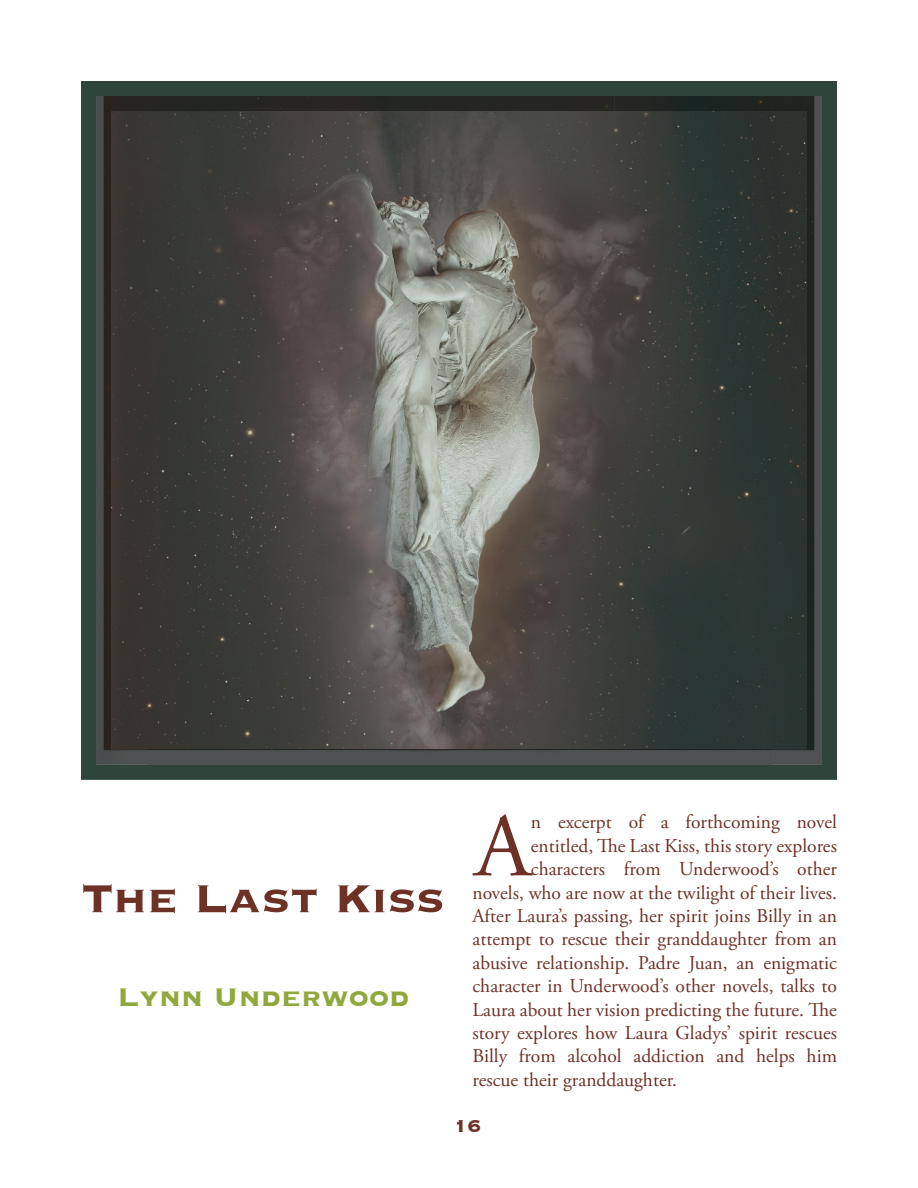
<style>
.page{position:relative;width:918px;height:1188px;background:#fff}
.page>*{position:absolute;margin:0;border:0;box-sizing:border-box;transform-origin:0 0}
.t1{font:90.15px "Adobe Garamond Pro";color:#6e3125}
.t2{font:700 51px "Copperplate";color:#6e3125}
.t3{font:700 33px "Copperplate";color:#8ea83c}
.t4{font:700 22.5px "Copperplate";color:#6e3125}
.t5{font:19.5px "Adobe Garamond Pro";color:#6e3125}
</style>
<div class="page">
<svg style="left:81px;top:81px;width:756px;height:699px;background:#4a4d48"></svg>
<img style="left:96px;top:96px;width:726px;height:51px">
<img style="left:96px;top:147px;width:15px;height:515px">
<img style="left:807px;top:147px;width:15px;height:515px">
<img style="left:96px;top:662px;width:52px;height:103px">
<img style="left:770px;top:662px;width:52px;height:103px">
<div style="left:148px;top:750px;width:622px;height:15px;background:#4e5252"></div>
<h2 class="t2" style="left:82px;top:865px;width:364px">The Last Kiss</h2>
<h3 class="t3" style="left:117px;top:975px;width:294px">Lynn Underwood</h3>
<h1 class="t1" style="left:475px;top:793px;width:58px">A</h1>
<p class="t5" style="left:531px;top:811px;width:308px">n excerpt of a forthcoming novel</p>
<p class="t5" style="left:531px;top:834px;width:308px">entitled, The Last Kiss, this story explores</p>
<p class="t5" style="left:531px;top:857px;width:308px">characters from Underwood’s other</p>
<p class="t5" style="left:473px;top:881px;width:366px">novels, who are now at the twilight of their lives.</p>
<p class="t5" style="left:473px;top:904px;width:366px">After Laura’s passing, her spirit joins Billy in an</p>
<p class="t5" style="left:473px;top:928px;width:366px">attempt to rescue their granddaughter from an</p>
<p class="t5" style="left:473px;top:951px;width:366px">abusive relationship. Padre Juan, an enigmatic</p>
<p class="t5" style="left:473px;top:974px;width:366px">character in Underwood’s other novels, talks to</p>
<p class="t5" style="left:473px;top:998px;width:366px">Laura about her vision predicting the future. The</p>
<p class="t5" style="left:473px;top:1021px;width:366px">story explores how Laura Gladys’ spirit rescues</p>
<p class="t5" style="left:473px;top:1045px;width:366px">Billy from alcohol addiction and helps him</p>
<p class="t5" style="left:473px;top:1068px;width:206px">rescue their granddaughter.</p>
<p class="t4" style="left:454px;top:1111px;width:29px">16</p>
</div>
